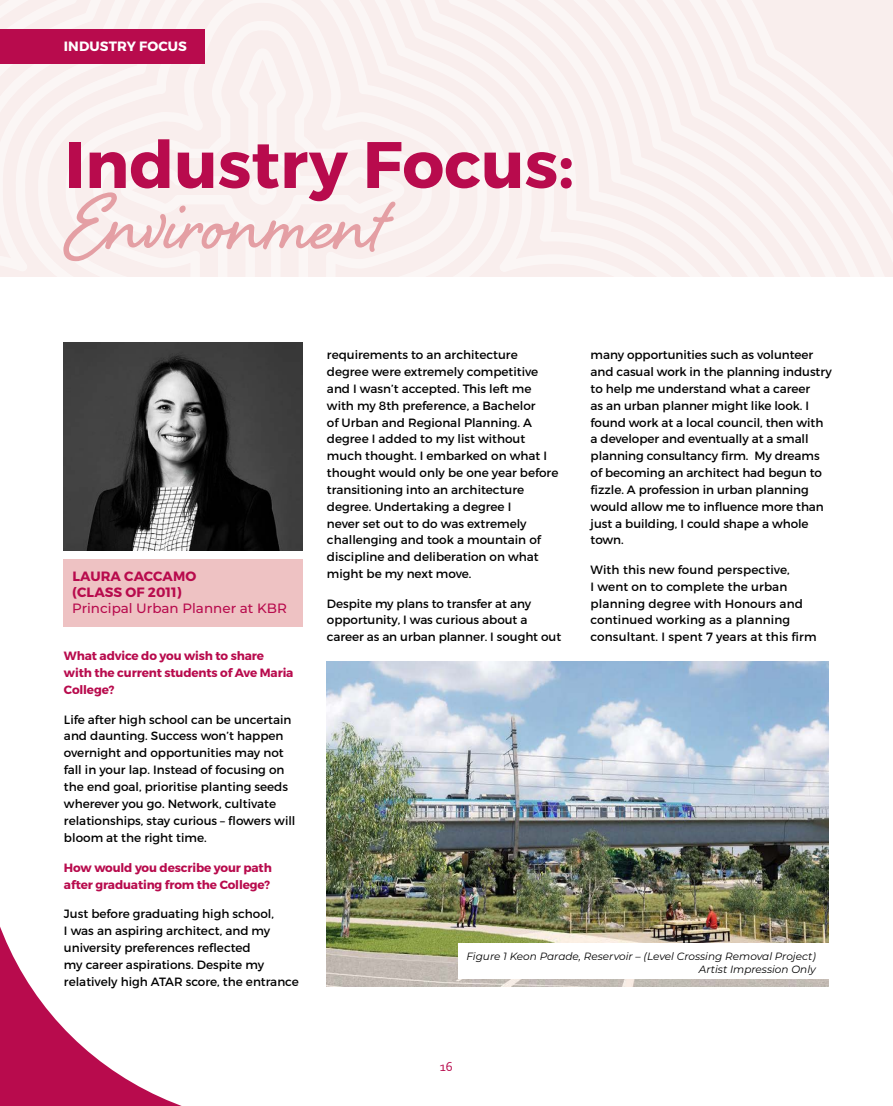
<style>
.page{position:relative;width:893px;height:1106px;background:#fff}
.page>*{position:absolute;margin:0;border:0;box-sizing:border-box;transform-origin:0 0}
.t1{font:700 100.5px "Shelby";color:#e49fa4}
.t2{font:700 65.55px "Montserrat";color:#b80b4d}
.t3{font:500 13.5px "Montserrat";color:#b80b4d}
.t4{font:700 13.5px/16.2px "Montserrat";letter-spacing:.01em;color:#b80b4d}
.t5{font:700 13.5px "Montserrat";letter-spacing:.01em;color:#fff}
.t6{font:13.5px "Corbel";color:#b80b4d}
.t7{font:12px/16.8px "Montserrat";color:#000}
.t8{font:700 12px/17px "Montserrat";letter-spacing:-.01em;color:#b80b4d}
.t9{font:italic 10.5px/12.6px "Montserrat";color:#000;text-align:right}
</style>
<div class="page">
<div style="left:864px;top:0;width:24px;height:276px;background:#f9eeed"></div>
<div style="left:840px;top:0;width:24px;height:276px;background:#f9eeed"></div>
<div style="left:817px;top:0;width:23px;height:276px;background:#f9eeed"></div>
<div style="left:793px;top:0;width:24px;height:276px;background:#f9eeed"></div>
<div style="left:770px;top:0;width:23px;height:276px;background:#f9eeed"></div>
<div style="left:746px;top:0;width:24px;height:276px;background:#f9eeed"></div>
<div style="left:717px;top:0;width:29px;height:276px;background:#f9eeed"></div>
<div style="left:0;top:0;width:717px;height:276px;background:#f9eeed"></div>
<div style="left:0;top:21px;width:688px;height:255px;background:#f9eeed"></div>
<div style="left:0;top:48px;width:659px;height:228px;background:#f9eeed"></div>
<img style="left:64px;top:342px;width:239px;height:208px">
<div style="left:64px;top:559px;width:239px;height:67px;background:#eec2c3"></div>
<div style="left:0;top:29px;width:204px;height:35px;background:#b80b4d"></div>
<img style="left:327px;top:661px;width:502px;height:325px">
<div style="left:458px;top:943px;width:371px;height:36px;background:#fff"></div>
<svg style="left:0;top:927px;width:182px;height:179px"></svg>
<p class="t5" style="left:64px;top:38px;width:125px">INDUSTRY FOCUS</p>
<h2 class="t2" style="left:64px;top:124px;width:511px">Industry Focus:</h2>
<h1 class="t1" style="left:64px;top:154px;width:321px">Environment</h1>
<p class="t4" style="left:72px;top:568px;width:126px">LAURA CACCAMO (CLASS OF 2011)</p>
<p class="t3" style="left:72px;top:599px;width:216px">Principal Urban Planner at KBR</p>
<p class="t8" style="left:64px;top:647px;width:231px">What advice do you wish to share with the current students of Ave Maria<br>College?</p>
<p class="t7" style="left:64px;top:710px;width:233px">Life after high school can be uncertain and daunting. Success won’t happen overnight and opportunities may not fall in your lap. Instead of focusing on the end goal, prioritise planting seeds wherever you go. Network, cultivate relationships, stay curious – flowers will bloom at the right time.</p>
<p class="t8" style="left:64px;top:859px;width:209px">How would you describe your path after graduating from the College?</p>
<p class="t7" style="left:64px;top:905px;width:236px">Just before graduating high school,<br>I was an aspiring architect, and my university preferences reflected<br>my career aspirations. Despite my relatively high ATAR score, the entrance</p>
<p class="t7" style="left:327px;top:346px;width:233px">requirements to an architecture degree were extremely competitive and I wasn’t accepted. This left me with my 8th preference, a Bachelor<br>of Urban and Regional Planning. A degree I added to my list without much thought. I embarked on what I thought would only be one year before transitioning into an architecture degree. Undertaking a degree I<br>never set out to do was extremely challenging and took a mountain of discipline and deliberation on what might be my next move.</p>
<p class="t7" style="left:327px;top:595px;width:236px">Despite my plans to transfer at any opportunity, I was curious about a career as an urban planner. I sought out</p>
<p class="t7" style="left:591px;top:346px;width:243px">many opportunities such as volunteer and casual work in the planning industry to help me understand what a career<br>as an urban planner might like look. I found work at a local council, then with a developer and eventually at a small planning consultancy firm. My dreams of becoming an architect had begun to fizzle. A profession in urban planning would allow me to influence more than just a building, I could shape a whole town.</p>
<p class="t7" style="left:591px;top:561px;width:227px">With this new found perspective,<br>I went on to complete the urban planning degree with Honours and continued working as a planning consultant. I spent 7 years at this firm</p>
<p class="t9" style="left:466px;top:949px;width:351px">Figure 1 Keon Parade, Reservoir – (Level Crossing Removal Project)<br>Artist Impression Only</p>
<p class="t6" style="left:440px;top:1058px;width:15px">16</p>
</div>
